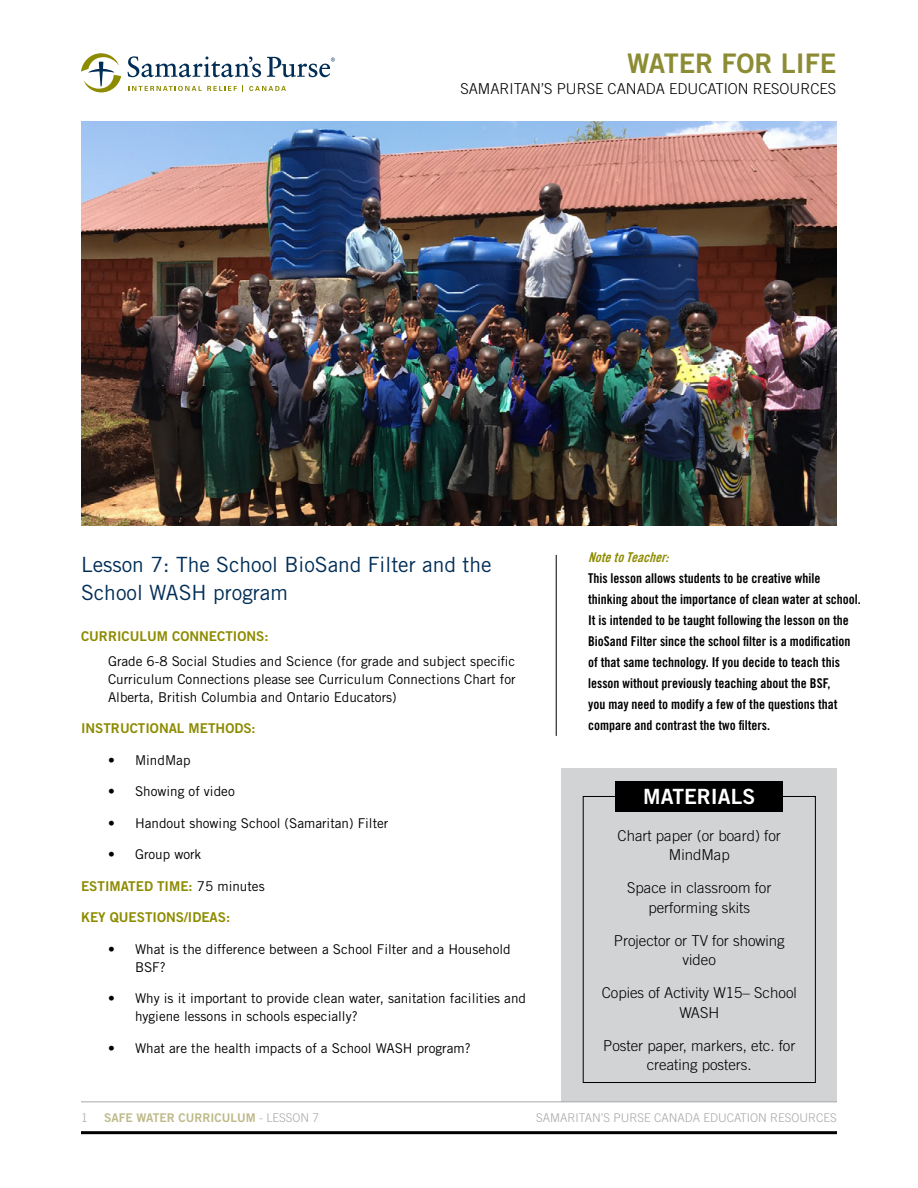
<style>
.page{position:relative;width:918px;height:1188px;background:#fff}
.page>*{position:absolute;margin:0;border:0;box-sizing:border-box;transform-origin:0 0}
.t1{font:27px "Trade Gothic LT Std Bd 2";color:#8c8c35}
.t2{font:21px/28.5px "Trade Gothic LT Std";color:#002d56}
.t3{font:21px "Trade Gothic LT Std Bd 2";color:#fff}
.t4{font:300 15px/19.5px "Trade Gothic LT Std";color:#000;text-align:center}
.t5{font:13.5px/18px "Trade Gothic LT Std";color:#000}
.t6{font:13.5px/21px "Trade Gothic LT Std Bd Cn 20";color:#000}
.t7{font:13.5px "Trade Gothic LT Std Bd 2";color:#8d8b00}
.t8{font:italic 13.5px "Trade Gothic LT Std Bd Cn 20";color:#8d8b00}
.t9{font:300 12px "Trade Gothic LT Std";color:#aaa8aa}
.t10{font:12px "Trade Gothic LT Std Bd 2";color:#beba8a}
.s1{font-family:"Trade Gothic LT Std";color:#000}
.s2{font-family:"Trade Gothic LT Std";font-weight:300;color:#aaa8aa}
</style>
<div class="page">
<img style="left:81px;top:122px;width:755px;height:404px">
<div style="left:562px;top:768px;width:275px;height:334px;background:#d1d3d4"></div>
<div style="left:583px;top:796px;width:233px;height:287px;border:1px solid #000"></div>
<div style="left:616px;top:781px;width:167px;height:30px;background:#000"></div>
<hr style="left:556px;top:555px;width:1px;height:181px;background:#000">
<hr style="left:81px;top:1131px;width:756px;height:3px;background:#000">
<hr style="left:81px;top:1102px;width:756px;height:1px;background:#aaa8aa">
<svg style="left:81px;top:53px;width:40px;height:39px"></svg>
<svg style="left:128px;top:56px;width:207px;height:21px"></svg>
<svg style="left:128px;top:86px;width:109px;height:5px"></svg>
<svg style="left:249px;top:85px;width:37px;height:6px"></svg>
<h1 class="t1" style="left:627px;top:47px;width:211px">WATER FOR LIFE</h1>
<p class="t4" style="left:460px;top:78px;width:377px">SAMARITAN’S PURSE CANADA EDUCATION RESOURCES</p>
<h2 class="t2" style="left:81px;top:550px;width:412px">Lesson 7: The School BioSand Filter and the<br>School WASH program</h2>
<p class="t7" style="left:81px;top:628px;width:189px">CURRICULUM CONNECTIONS:</p>
<p class="t5" style="left:108px;top:652px;width:409px;text-align:justify">Grade 6-8 Social Studies and Science (for grade and subject specific Curriculum Connections please see Curriculum Connections Chart for Alberta, British Columbia and Ontario Educators)</p>
<p class="t7" style="left:81px;top:720px;width:176px">INSTRUCTIONAL METHODS:</p>
<p class="t5" style="left:108px;top:751px;width:84px">• MindMap</p>
<p class="t5" style="left:108px;top:782px;width:128px">• Showing of video</p>
<p class="t5" style="left:108px;top:814px;width:282px">• Handout showing School (Samaritan) Filter</p>
<p class="t5" style="left:108px;top:845px;width:95px">• Group work</p>
<p class="t7" style="left:81px;top:877px;width:185px">ESTIMATED TIME: <span class="s1">75 minutes</span></p>
<p class="t7" style="left:81px;top:909px;width:151px">KEY QUESTIONS/IDEAS:</p>
<p class="t5" style="left:135px;top:940px;width:377px;text-indent:-27px">• What is the difference between a School Filter and a Household<br>BSF?</p>
<p class="t5" style="left:135px;top:989px;width:393px;text-indent:-27px">• Why is it important to provide clean water, sanitation facilities and hygiene lessons in schools especially?</p>
<p class="t5" style="left:108px;top:1039px;width:364px">• What are the health impacts of a School WASH program?</p>
<p class="t8" style="left:588px;top:549px;width:86px">NotetoTeacher:</p>
<p class="t6" style="left:588px;top:567px;width:274px">This lesson allows students to be creative while thinking about the importance of clean water at school.<br>It is intended to be taught following the lesson on the BioSand Filter since the school filter is a modification of that same technology. If you decide to teach this lesson without previously teaching about the BSF,<br>you may need to modify a few of the questions that compare and contrast the two filters.</p>
<h2 class="t3" style="left:643px;top:783px;width:114px">MATERIALS</h2>
<p class="t4" style="left:618px;top:825px;width:165px">Chart paper (or board) for<br>MindMap</p>
<p class="t4" style="left:627px;top:878px;width:146px">Space in classroom for performing skits</p>
<p class="t4" style="left:614px;top:930px;width:172px">Projector or TV for showing video</p>
<p class="t4" style="left:602px;top:983px;width:197px">Copies of Activity W15– School<br>WASH</p>
<p class="t4" style="left:603px;top:1035px;width:194px">Poster paper, markers, etc. for creating posters.</p>
<p class="t9" style="left:81px;top:1110px;width:8px">1</p>
<p class="t9" style="left:536px;top:1110px;width:302px">SAMARITAN’S PURSE CANADA EDUCATION RESOURCES</p>
<p class="t10" style="left:104px;top:1110px;width:216px">SAFE WATER CURRICULUM <span class="s2">- LESSON 7</span></p>
</div>
